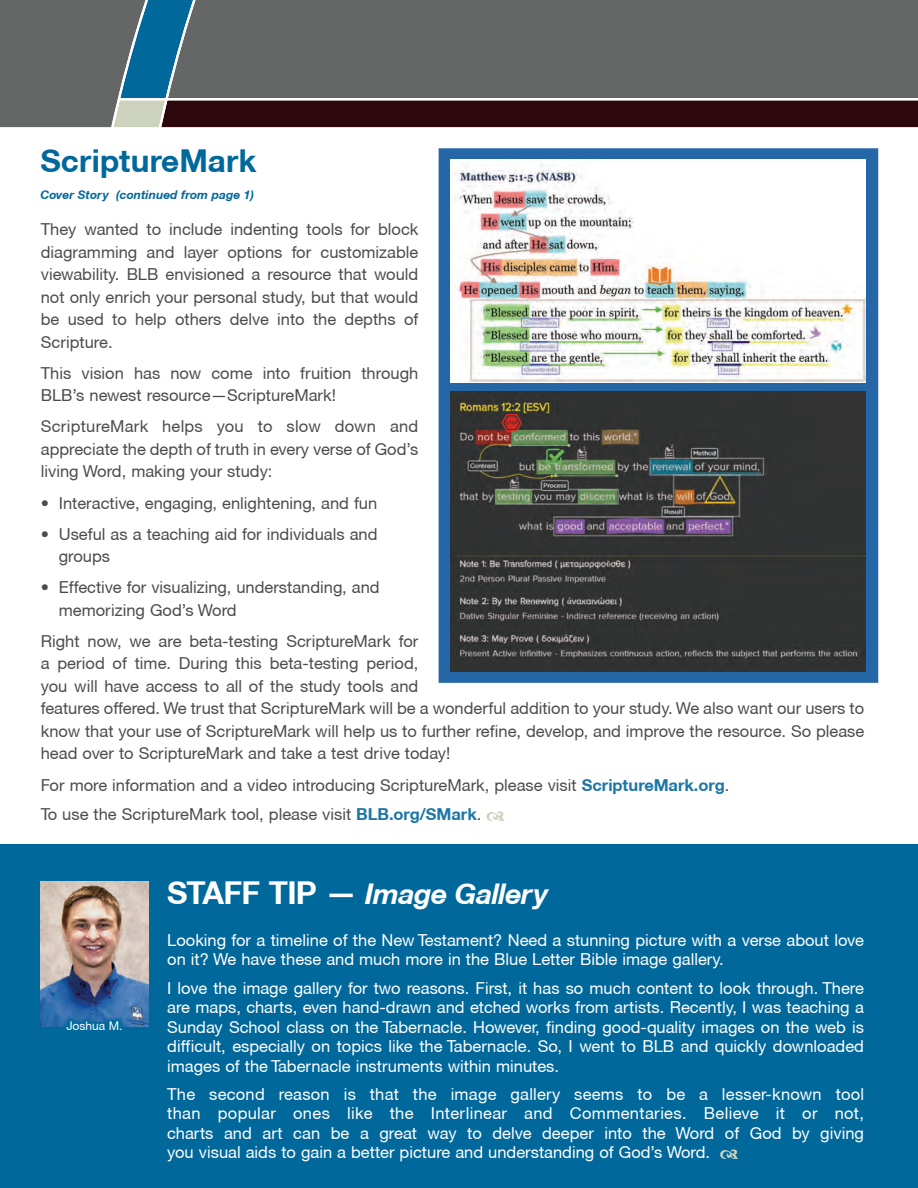
<style>
.page{position:relative;width:918px;height:1188px;background:#fff}
.page>*{position:absolute;margin:0;border:0;box-sizing:border-box;transform-origin:0 0}
.t1{font:700 31.5px "Helvetica Neue CE";color:#00689b}
.t2{font:italic 700 28.5px "Helvetica Neue CE";letter-spacing:-.02em;color:#fff}
.Text{font:16.5px/22.5px "Helvetica Neue CE";color:#4b4c4d}
.Text-2{font:16.5px/19.5px "Helvetica Neue CE";color:#fff;text-align:justify}
.t3{font:italic 700 12px "Helvetica Neue CE";color:#00689b}
.Text-3{font:12px "Helvetica Neue CE";color:#fff}
.s1{font-weight:700;color:#1d76a6}
.s2{font-style:normal;font-size:31.5px}
</style>
<div class="page">
<div style="left:0;top:845px;width:918px;height:343px;background:#00689b"></div>
<div style="left:0;top:0;width:111px;height:127px;background:#656767"></div>
<svg style="left:111px;top:0;width:807px;height:127px;background:#5a595c"></svg>
<img style="left:40px;top:882px;width:108px;height:145px">
<svg style="left:61px;top:1016px;width:67px;height:11px"></svg>
<svg style="left:439px;top:148px;width:439px;height:535px;background:#2d6aa6"></svg>
<img style="left:450px;top:160px;width:416px;height:222px">
<img style="left:450px;top:392px;width:416px;height:279px">
<p class="t1" style="left:40px;top:141px;width:218px">ScriptureMark</p>
<p class="t3" style="left:40px;top:187px;width:215px">Cover Story (continued from page 1)</p>
<p class="Text" style="left:41px;top:218px;width:379px;text-align:justify">They wanted to include indenting tools for block diagramming and layer options for customizable viewability. BLB envisioned a resource that would not only enrich your personal study, but that would be used to help others delve into the depths of Scripture.</p>
<p class="Text" style="left:41px;top:362px;width:379px">This vision has now come into fruition through<br>BLB’s newest resource—ScriptureMark!</p>
<p class="Text" style="left:41px;top:415px;width:379px;text-align:justify">ScriptureMark helps you to slow down and appreciate the depth of truth in every verse of God’s living Word, making your study:</p>
<p class="Text" style="left:41px;top:492px;width:338px">• Interactive, engaging, enlightening, and fun</p>
<p class="Text" style="left:59px;top:523px;width:320px;text-indent:-18px">• Useful as a teaching aid for individuals and groups</p>
<p class="Text" style="left:59px;top:576px;width:322px;text-indent:-18px">• Effective for visualizing, understanding, and memorizing God’s Word</p>
<p class="Text" style="left:41px;top:630px;width:825px">Right now, we are beta-testing ScriptureMark for<br>a period of time. During this beta-testing period,<br>you will have access to all of the study tools and<br>features offered. We trust that ScriptureMark will be a wonderful addition to your study. We also want our users to know that your use of ScriptureMark will help us to further refine, develop, and improve the resource. So please head over to ScriptureMark and take a test drive today!</p>
<p class="Text" style="left:41px;top:774px;width:690px">For more information and a video introducing ScriptureMark, please visit <span class="s1">ScriptureMark.org</span>.</p>
<p class="Text" style="left:41px;top:803px;width:442px">To use the ScriptureMark tool, please visit <span class="s1">BLB.org/SMark</span>.</p>
<p class="Text-3" style="left:66px;top:1019px;width:58px">Joshua M.</p>
<p class="t2" style="left:167px;top:877px;width:383px"><span class="s2">STAFF TIP —</span> Image Gallery</p>
<p class="Text-2" style="left:167px;top:930px;width:698px">Looking for a timeline of the New Testament? Need a stunning picture with a verse about love on it? We have these and much more in the Blue Letter Bible image gallery.</p>
<p class="Text-2" style="left:167px;top:978px;width:698px">I love the image gallery for two reasons. First, it has so much content to look through. There are maps, charts, even hand-drawn and etched works from artists. Recently, I was teaching a Sunday School class on the Tabernacle. However, finding good-quality images on the web is difficult, especially on topics like the Tabernacle. So, I went to BLB and quickly downloaded images of the Tabernacle instruments within minutes.</p>
<p class="Text-2" style="left:167px;top:1084px;width:699px">The second reason is that the image gallery seems to be a lesser-known tool than popular ones like the Interlinear and Commentaries. Believe it or not, charts and art can be a great way to delve deeper into the Word of God by giving you visual aids to gain a better picture and understanding of God’s Word.</p>
</div>
